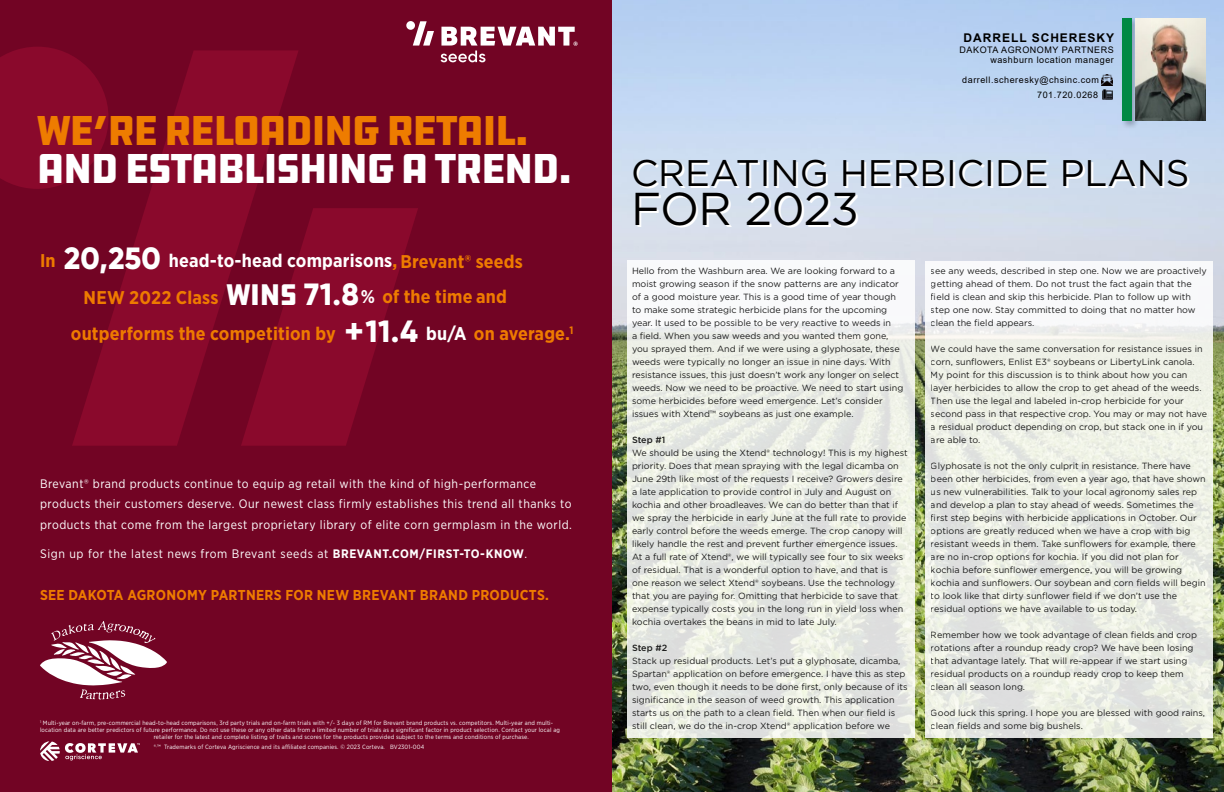
<style>
.page{position:relative;width:1224px;height:792px;background:#fff}
.page>*{position:absolute;margin:0;border:0;box-sizing:border-box;transform-origin:0 0}
.t1{font:46px "Gotham";letter-spacing:-.01em;color:#000}
.t2{font:43px "DDC Hardware";letter-spacing:-.07em;color:#fff}
.t3{font:43px "DDC Hardware";letter-spacing:-.07em;color:#ee7c00}
.t4{font:37px "Gotham";color:#000}
.t5{font:700 18.4px "Gotham Narrow";letter-spacing:.01em;color:#ee7b00}
.t6{font:700 18.4px "Gotham Narrow";letter-spacing:.01em;color:#fff}
.t7{font:700 14.3px "Gotham Narrow";letter-spacing:.02em;color:#ee7c00}
.t8{font:12.3px/20.5px "Gotham Narrow";letter-spacing:.04em;color:#fff}
.t9{font:700 12px "Arial";letter-spacing:.08em;color:#000}
.t10{font:9px/13px "Gotham";color:#000}
.t11{font:9px/10.8px "Arial";letter-spacing:.06em;color:#000;text-align:right}
.t12{font:500 9px "Gotham";letter-spacing:-.005em;color:#000}
.t13{font:6.1px "Gotham Narrow";letter-spacing:.02em;color:#fff}
.s1{color:#ee7b00}
.s2{font-family:"Gilroy";font-weight:800;font-size:30.7px}
.s3{font-family:"DDC Hardware";font-weight:400;font-size:30.7px;color:#fff}
.s4{font-family:"Gilroy";font-weight:800;font-size:30.7px;color:#fff}
.s5{color:#fff}
.s6{font-weight:700}
</style>
<div class="page">
<img style="left:612px;top:0;width:612px;height:792px">
<div style="left:1120px;top:16px;width:20px;height:113px;background:#000;opacity:.25"></div>
<div style="left:1122px;top:18px;width:9px;height:103px;background:#008944"></div>
<svg style="left:1101px;top:75px;width:12px;height:25px"></svg>
<img style="left:1135px;top:18px;width:71px;height:102px">
<svg style="left:627px;top:260px;width:288px;height:478px"></svg>
<svg style="left:925px;top:261px;width:288px;height:477px;fill:#eef0e6"></svg>
<div style="left:0;top:0;width:612px;height:792px;background:#720424"></div>
<div style="left:0;top:47px;width:72px;height:142px;background:#8a092c"></div>
<svg style="left:72px;top:50px;width:226px;height:396px;fill:#8a092c"></svg>
<svg style="left:241px;top:208px;width:177px;height:238px;fill:#8a092c"></svg>
<div style="left:406px;top:21px;width:9px;height:9px;background:#fff;border-radius:50%"></div>
<svg style="left:413px;top:21px;width:21px;height:25px"></svg>
<svg style="left:441px;top:27px;width:137px;height:35px"></svg>
<svg style="left:40px;top:741px;width:100px;height:20px"></svg>
<svg style="left:40px;top:621px;width:127px;height:78px"></svg>
<svg style="left:612px;top:789px;width:5px;height:3px"></svg>
<h2 class="t3" style="left:36px;top:103px;width:494px">WE’RE RELOADING RETAIL.</h2>
<h2 class="t2" style="left:36px;top:141px;width:538px">AND ESTABLISHING A TREND.</h2>
<h3 class="t6" style="left:40px;top:248px;width:484px"><span class="s1">In</span> <span class="s2">20,250</span> head-to-head comparisons<span class="s1">, Brevant® seeds</span></h3>
<h3 class="t5" style="left:84px;top:286px;width:425px">NEW 2022 Class <span class="s3">WINS</span> <span class="s4">71.8</span><span class="s5">%</span> of the time and</h3>
<h3 class="t5" style="left:71px;top:322px;width:504px">outperforms the competition by <span class="s3">+</span><span class="s4">11.4</span> <span class="s5">bu/A</span> on average.<sup>1</sup></h3>
<p class="t8" style="left:40px;top:473px;width:533px">Brevant® brand products continue to equip ag retail with the kind of high-performance products their customers deserve. Our newest class firmly establishes this trend all thanks to products that come from the largest proprietary library of elite corn germplasm in the world.</p>
<h3 class="t8" style="left:40px;top:544px;width:489px">Sign up for the latest news from Brevant seeds at <span class="s6">BREVANT.COM/FIRST-TO-KNOW</span>.</h3>
<h3 class="t7" style="left:40px;top:586px;width:510px">SEE DAKOTA AGRONOMY PARTNERS FOR NEW BREVANT BRAND PRODUCTS.</h3>
<p class="t13" style="left:40px;top:719px;width:515px"><sup>1</sup> Multi-year on-farm, pre-commercial head-to-head comparisons, 3rd party trials and on-farm trials with +/- 3 days of RM for Brevant brand products vs. competitors. Multi-year and multi-</p>
<p class="t13" style="left:40px;top:726px;width:521px">location data are better predictors of future performance. Do not use these or any other data from a limited number of trials as a significant factor in product selection. Contact your local ag</p>
<p class="t13" style="left:154px;top:733px;width:376px">retailer for the latest and complete listing of traits and scores for the products provided subject to the terms and conditions of purchase.</p>
<p class="t13" style="left:154px;top:743px;width:272px">®<sup>,</sup>™ Trademarks of Corteva Agriscience and its affiliated companies. © 2023 Corteva. BV2301-004</p>
<h3 class="t9" style="left:964px;top:29px;width:152px">DARRELL SCHERESKY</h3>
<p class="t11" style="left:960px;top:44px;width:156px">DAKOTA AGRONOMY PARTNERS washburn location manager</p>
<p class="t11" style="left:962px;top:72px;width:138px;line-height:14.7px">darrell.scheresky@chsinc.com<br>701.720.0268</p>
<h3 class="t4" style="left:631px;top:149px;width:560px">CREATING HERBICIDE PLANS</h3>
<h1 class="t1" style="left:631px;top:180px;width:230px">FOR 2023</h1>
<p class="t10" style="left:632px;top:264px;width:273px">Hello from the Washburn area. We are looking forward to a moist growing season if the snow patterns are any indicator of a good moisture year. This is a good time of year though to make some strategic herbicide plans for the upcoming year. It used to be possible to be very reactive to weeds in<br>a field. When you saw weeds and you wanted them gone, you sprayed them. And if we were using a glyphosate, these weeds were typically no longer an issue in nine days. With resistance issues, this just doesn’t work any longer on select weeds. Now we need to be proactive. We need to start using some herbicides before weed emergence. Let’s consider issues with Xtend™ soybeans as just one example.</p>
<p class="t12" style="left:632px;top:434px;width:35px">Step #1</p>
<p class="t10" style="left:632px;top:446px;width:277px">We should be using the Xtend® technology! This is my highest priority. Does that mean spraying with the legal dicamba on June 29th like most of the requests I receive? Growers desire a late application to provide control in July and August on kochia and other broadleaves. We can do better than that if we spray the herbicide in early June at the full rate to provide early control before the weeds emerge. The crop canopy will likely handle the rest and prevent further emergence issues.<br>At a full rate of Xtend®, we will typically see four to six weeks of residual. That is a wonderful option to have, and that is<br>one reason we select Xtend® soybeans. Use the technology that you are paying for. Omitting that herbicide to save that expense typically costs you in the long run in yield loss when kochia overtakes the beans in mid to late July.</p>
<p class="t12" style="left:632px;top:642px;width:37px">Step #2</p>
<p class="t10" style="left:632px;top:654px;width:277px">Stack up residual products. Let’s put a glyphosate, dicamba, Spartan® application on before emergence. I have this as step two, even though it needs to be done first, only because of its significance in the season of weed growth. This application starts us on the path to a clean field. Then when our field is still clean, we do the in-crop Xtend® application before we</p>
<p class="t10" style="left:931px;top:264px;width:277px">see any weeds, described in step one. Now we are proactively getting ahead of them. Do not trust the fact again that the field is clean and skip this herbicide. Plan to follow up with step one now. Stay committed to doing that no matter how clean the field appears.</p>
<p class="t10" style="left:931px;top:342px;width:278px">We could have the same conversation for resistance issues in corn, sunflowers, Enlist E3® soybeans or LibertyLink canola.<br>My point for this discussion is to think about how you can layer herbicides to allow the crop to get ahead of the weeds.<br>Then use the legal and labeled in-crop herbicide for your second pass in that respective crop. You may or may not have a residual product depending on crop, but stack one in if you are able to.</p>
<p class="t10" style="left:931px;top:459px;width:276px">Glyphosate is not the only culprit in resistance. There have been other herbicides, from even a year ago, that have shown us new vulnerabilities. Talk to your local agronomy sales rep and develop a plan to stay ahead of weeds. Sometimes the first step begins with herbicide applications in October. Our options are greatly reduced when we have a crop with big resistant weeds in them. Take sunflowers for example, there are no in-crop options for kochia. If you did not plan for kochia before sunflower emergence, you will be growing kochia and sunflowers. Our soybean and corn fields will begin to look like that dirty sunflower field if we don’t use the residual options we have available to us today.</p>
<p class="t10" style="left:931px;top:628px;width:268px">Remember how we took advantage of clean fields and crop rotations after a roundup ready crop? We have been losing that advantage lately. That will re-appear if we start using residual products on a roundup ready crop to keep them clean all season long.</p>
<p class="t10" style="left:931px;top:706px;width:276px">Good luck this spring. I hope you are blessed with good rains, clean fields and some big bushels.</p>
</div>
